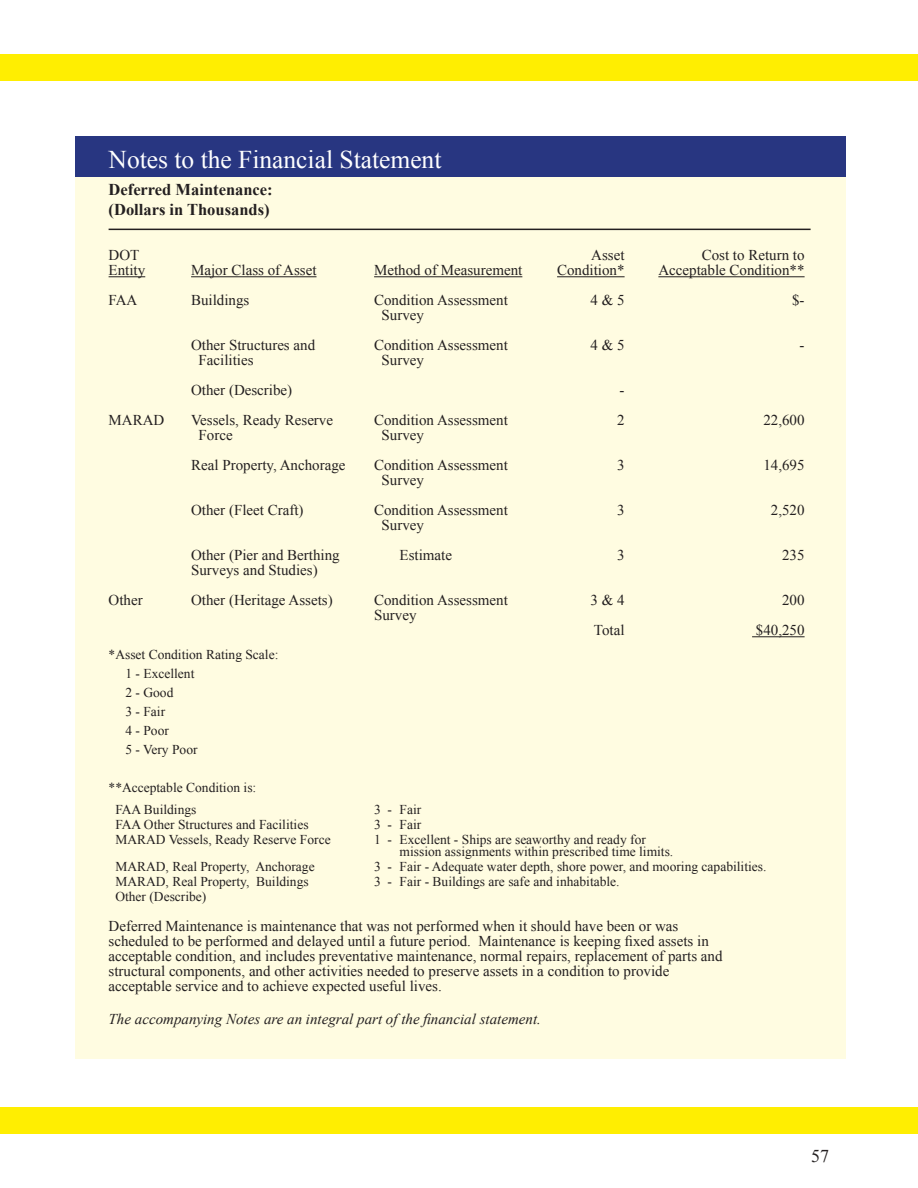
<style>
.page{position:relative;width:918px;height:1188px;background:#fff}
.page>*{position:absolute;margin:0;border:0;box-sizing:border-box;transform-origin:0 0}
.Body_Copy{font:25.5px "Times New Roman";color:#fff}
.t1{font:18px "Times New Roman";color:#231f20}
.Body_Copy-2{font:700 16.5px "Times New Roman";color:#231f20}
.t2{font:15px/15px "Times New Roman";color:#231f20}
.t3{font:italic 15px "Times New Roman";color:#231f20}
.t4{font:13.5px "Times New Roman";color:#231f20}
</style>
<div class="page">
<div style="left:76px;top:136px;width:770px;height:922px;background:#fffce1"></div>
<div style="left:76px;top:136px;width:770px;height:41px;background:#283681"></div>
<hr style="left:109px;top:229px;width:702px;height:1px;background:#231f20">
<div style="left:0;top:54px;width:918px;height:27px;background:#ffee01"></div>
<div style="left:0;top:1107px;width:918px;height:27px;background:#ffee01"></div>
<hr style="left:109px;top:276px;width:36px;height:1px;background:#231f20">
<hr style="left:191px;top:276px;width:126px;height:1px;background:#231f20">
<hr style="left:374px;top:276px;width:148px;height:1px;background:#231f20">
<hr style="left:557px;top:276px;width:68px;height:1px;background:#231f20">
<hr style="left:658px;top:276px;width:147px;height:1px;background:#231f20">
<hr style="left:752px;top:636px;width:53px;height:1px;background:#231f20">
<p class="Body_Copy" style="left:109px;top:145px;width:334px">Notes to the Financial Statement</p>
<p class="Body_Copy-2" style="left:109px;top:180px;width:166px">Deferred Maintenance:</p>
<p class="Body_Copy-2" style="left:109px;top:200px;width:163px">(Dollars in Thousands)</p>
<p class="t2" style="left:109px;top:247px;width:32px">DOT</p>
<p class="t2" style="left:591px;top:247px;width:35px">Asset</p>
<p class="t2" style="left:702px;top:247px;width:104px">Cost to Return to</p>
<p class="t2" style="left:109px;top:262px;width:38px">Entity</p>
<p class="t2" style="left:191px;top:262px;width:127px">Major Class of Asset</p>
<p class="t2" style="left:374px;top:262px;width:150px">Method of Measurement</p>
<p class="t2" style="left:557px;top:262px;width:69px">Condition*</p>
<p class="t2" style="left:658px;top:262px;width:148px">Acceptable Condition**</p>
<p class="t2" style="left:109px;top:292px;width:30px">FAA</p>
<p class="t2" style="left:191px;top:292px;width:60px">Buildings</p>
<p class="t2" style="left:374px;top:292px;width:135px">Condition Assessment</p>
<p class="t2" style="left:590px;top:292px;width:36px">4&amp;5</p>
<p class="t2" style="left:792px;top:292px;width:14px">$-</p>
<p class="t2" style="left:382px;top:307px;width:44px">Survey</p>
<p class="t2" style="left:191px;top:337px;width:126px">Other Structures and</p>
<p class="t2" style="left:374px;top:337px;width:135px">Condition Assessment</p>
<p class="t2" style="left:590px;top:337px;width:36px">4&amp;5</p>
<p class="t2" style="left:800px;top:337px;width:6px">-</p>
<p class="t2" style="left:199px;top:352px;width:57px">Facilities</p>
<p class="t2" style="left:382px;top:352px;width:44px">Survey</p>
<p class="t2" style="left:191px;top:382px;width:103px">Other (Describe)</p>
<p class="t2" style="left:620px;top:382px;width:6px">-</p>
<p class="t2" style="left:109px;top:412px;width:57px">MARAD</p>
<p class="t2" style="left:191px;top:412px;width:144px">Vessels, Ready Reserve</p>
<p class="t2" style="left:374px;top:412px;width:135px">Condition Assessment</p>
<p class="t2" style="left:617px;top:412px;width:9px">2</p>
<p class="t2" style="left:763px;top:412px;width:43px">22,600</p>
<p class="t2" style="left:199px;top:427px;width:36px">Force</p>
<p class="t2" style="left:382px;top:427px;width:44px">Survey</p>
<p class="t2" style="left:191px;top:457px;width:156px">Real Property, Anchorage</p>
<p class="t2" style="left:374px;top:457px;width:135px">Condition Assessment</p>
<p class="t2" style="left:617px;top:457px;width:9px">3</p>
<p class="t2" style="left:763px;top:457px;width:43px">14,695</p>
<p class="t2" style="left:382px;top:472px;width:44px">Survey</p>
<p class="t2" style="left:191px;top:502px;width:114px">Other (Fleet Craft)</p>
<p class="t2" style="left:374px;top:502px;width:135px">Condition Assessment</p>
<p class="t2" style="left:617px;top:502px;width:9px">3</p>
<p class="t2" style="left:771px;top:502px;width:35px">2,520</p>
<p class="t2" style="left:382px;top:517px;width:44px">Survey</p>
<p class="t2" style="left:191px;top:547px;width:150px">Other (Pier and Berthing</p>
<p class="t2" style="left:400px;top:547px;width:54px">Estimate</p>
<p class="t2" style="left:617px;top:547px;width:9px">3</p>
<p class="t2" style="left:782px;top:547px;width:24px">235</p>
<p class="t2" style="left:191px;top:562px;width:128px">Surveys and Studies)</p>
<p class="t2" style="left:109px;top:592px;width:36px">Other</p>
<p class="t2" style="left:191px;top:592px;width:143px">Other (Heritage Assets)</p>
<p class="t2" style="left:374px;top:592px;width:135px">Condition Assessment</p>
<p class="t2" style="left:590px;top:592px;width:36px">3&amp;4</p>
<p class="t2" style="left:782px;top:592px;width:24px">200</p>
<p class="t2" style="left:374px;top:607px;width:44px">Survey</p>
<p class="t2" style="left:594px;top:622px;width:32px">Total</p>
<p class="t2" style="left:756px;top:622px;width:50px">$40,250</p>
<p class="t4" style="left:109px;top:646px;width:171px">*Asset Condition Rating Scale:</p>
<p class="t4" style="left:125px;top:665px;width:70px">1 - Excellent</p>
<p class="t4" style="left:125px;top:684px;width:49px">2 - Good</p>
<p class="t4" style="left:125px;top:703px;width:41px">3 - Fair</p>
<p class="t4" style="left:125px;top:722px;width:45px">4 - Poor</p>
<p class="t4" style="left:125px;top:741px;width:74px">5 - Very Poor</p>
<p class="t4" style="left:109px;top:779px;width:149px">**Acceptable Condition is:</p>
<p class="t4" style="left:115px;top:802px;width:83px">FAA Buildings</p>
<p class="t4" style="left:374px;top:802px;width:49px">3 - Fair</p>
<p class="t4" style="left:115px;top:817px;width:195px">FAA Other Structures and Facilities</p>
<p class="t4" style="left:374px;top:817px;width:49px">3 - Fair</p>
<p class="t4" style="left:115px;top:832px;width:217px">MARAD Vessels, Ready Reserve Force</p>
<p class="t4" style="left:374px;top:832px;width:273px">1 - Excellent - Ships are seaworthy and ready for</p>
<p class="t4" style="left:400px;top:844px;width:275px">mission assignments within prescribed time limits.</p>
<p class="t4" style="left:115px;top:859px;width:201px">MARAD, Real Property, Anchorage</p>
<p class="t4" style="left:374px;top:859px;width:394px">3 - Fair - Adequate water depth, shore power, and mooring capabilities.</p>
<p class="t4" style="left:115px;top:874px;width:195px">MARAD, Real Property, Buildings</p>
<p class="t4" style="left:374px;top:874px;width:247px">3 - Fair - Buildings are safe and inhabitable.</p>
<p class="t4" style="left:115px;top:889px;width:93px">Other (Describe)</p>
<p class="t2" style="left:109px;top:918px;width:571px">Deferred Maintenance is maintenance that was not performed when it should have been or was</p>
<p class="t2" style="left:109px;top:933px;width:602px">scheduled to be performed and delayed until a future period. Maintenance is keeping fixed assets in</p>
<p class="t2" style="left:109px;top:948px;width:616px">acceptable condition, and includes preventative maintenance, normal repairs, replacement of parts and</p>
<p class="t2" style="left:109px;top:963px;width:562px">structural components, and other activities needed to preserve assets in a condition to provide acceptable service and to achieve expected useful lives.</p>
<p class="t3" style="left:109px;top:1010px;width:434px">The accompanying Notes are an integral part of the financial statement.</p>
<p class="t1" style="left:811px;top:1145px;width:19px">57</p>
</div>
